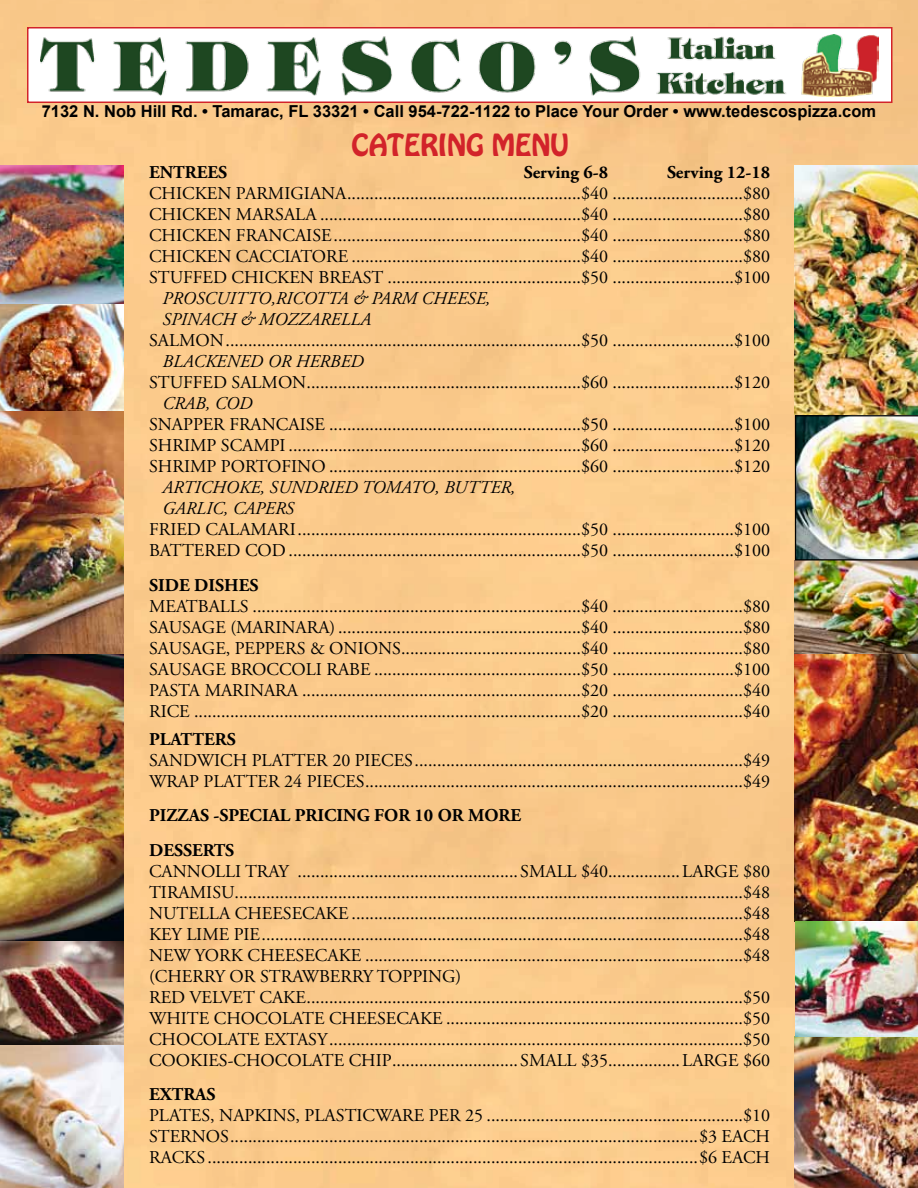
<style>
.page{position:relative;width:918px;height:1188px;background:#fbca8b}
.page>*{position:absolute;margin:0;border:0;box-sizing:border-box;transform-origin:0 0}
.t1{font:27px "Hobo Std";color:#d2232a}
.t2{font:18px/21px "Adobe Garamond Pro";color:#000;text-align:justify}
.t3{font:italic 18px/21px "Adobe Garamond Pro";color:#000}
.t4{font:700 18px/34.5px "Adobe Garamond Pro";color:#000}
.t5{font:700 16.5px "Arial";color:#000}
</style>
<div class="page">
<div style="left:27px;top:27px;width:865px;height:76px;background:#fff;border:2px solid #d2232a"></div>
<img style="left:41px;top:34px;width:838px;height:62px">
<img style="left:0;top:303px;width:123px;height:742px">
<img style="left:795px;top:561px;width:123px;height:627px">
<img style="left:0;top:1045px;width:123px;height:143px">
<img style="left:795px;top:415px;width:123px;height:146px">
<img style="left:795px;top:165px;width:123px;height:250px">
<img style="left:0;top:165px;width:123px;height:138px">
<p class="t5" style="left:42px;top:101px;width:836px">7132 N. Nob Hill Rd. • Tamarac, FL 33321 • Call 954-722-1122 to Place Your Order • www.tedescospizza.com</p>
<h1 class="t1" style="left:352px;top:126px;width:219px">CATERING MENU</h1>
<p class="t4" style="left:149px;top:156px;width:80px">ENTREES</p>
<p class="t4" style="left:524px;top:156px;width:86px">Serving 6-8</p>
<p class="t4" style="left:667px;top:156px;width:105px">Serving 12-18</p>
<p class="t2" style="left:149px;top:184px;width:623px">CHICKEN PARMIGIANA....................................................$40 .............................$80<br>CHICKEN MARSALA ..........................................................$40 .............................$80<br>CHICKEN FRANCAISE.......................................................$40 .............................$80<br>CHICKEN CACCIATORE ...................................................$40 .............................$80<br>STUFFED CHICKEN BREAST ...........................................$50 ...........................$100</p>
<p class="t3" style="left:163px;top:289px;width:329px">PROSCUITTO,RICOTTA &amp; PARM CHEESE,<br>SPINACH &amp; MOZZARELLA</p>
<p class="t2" style="left:149px;top:331px;width:623px">SALMON...............................................................................$50 ...........................$100</p>
<p class="t3" style="left:163px;top:352px;width:203px">BLACKENED OR HERBED</p>
<p class="t2" style="left:149px;top:373px;width:623px">STUFFED SALMON.............................................................$60 ...........................$120</p>
<p class="t3" style="left:163px;top:394px;width:92px">CRAB, COD</p>
<p class="t2" style="left:149px;top:415px;width:623px">SNAPPER FRANCAISE ........................................................$50 ...........................$100<br>SHRIMP SCAMPI .................................................................$60 ...........................$120<br>SHRIMP PORTOFINO ........................................................$60 ...........................$120</p>
<p class="t3" style="left:163px;top:478px;width:354px">ARTICHOKE, SUNDRIED TOMATO, BUTTER,<br>GARLIC, CAPERS</p>
<p class="t2" style="left:149px;top:520px;width:623px">FRIED CALAMARI...............................................................$50 ...........................$100<br>BATTERED COD.................................................................$50 ...........................$100</p>
<p class="t4" style="left:149px;top:568px;width:111px">SIDE DISHES</p>
<p class="t2" style="left:149px;top:596px;width:623px">MEATBALLS .........................................................................$40 .............................$80<br>SAUSAGE (MARINARA)......................................................$40 .............................$80<br>SAUSAGE, PEPPERS &amp; ONIONS........................................$40 .............................$80<br>SAUSAGE BROCCOLI RABE ..............................................$50 ...........................$100<br>PASTA MARINARA ..............................................................$20 .............................$40<br>RICE ......................................................................................$20 .............................$40</p>
<p class="t4" style="left:149px;top:722px;width:88px">PLATTERS</p>
<p class="t2" style="left:149px;top:750px;width:623px">SANDWICH PLATTER 20 PIECES.........................................................................$49<br>WRAP PLATTER 24 PIECES....................................................................................$49</p>
<p class="t4" style="left:149px;top:799px;width:374px">PIZZAS -SPECIAL PRICING FOR 10 OR MORE<br>DESSERTS</p>
<p class="t2" style="left:149px;top:861px;width:623px;text-align:left">CANNOLLI TRAY .................................................SMALL $40................LARGE $80<br>TIRAMISU.................................................................................................................$48<br>NUTELLA CHEESECAKE .......................................................................................$48<br>KEY LIME PIE...........................................................................................................$48<br>NEW YORK CHEESECAKE ....................................................................................$48 (CHERRY OR STRAWBERRY TOPPING)<br>RED VELVET CAKE.................................................................................................$50<br>WHITE CHOCOLATE CHEESECAKE ..................................................................$50<br>CHOCOLATE EXTASY............................................................................................$50<br>COOKIES-CHOCOLATE CHIP............................SMALL $35................LARGE $60</p>
<p class="t4" style="left:149px;top:1078px;width:68px">EXTRAS</p>
<p class="t2" style="left:149px;top:1106px;width:623px">PLATES, NAPKINS, PLASTICWARE PER 25 .........................................................$10<br>STERNOS........................................................................................................$3 EACH RACKS .............................................................................................................$6 EACH</p>
</div>
